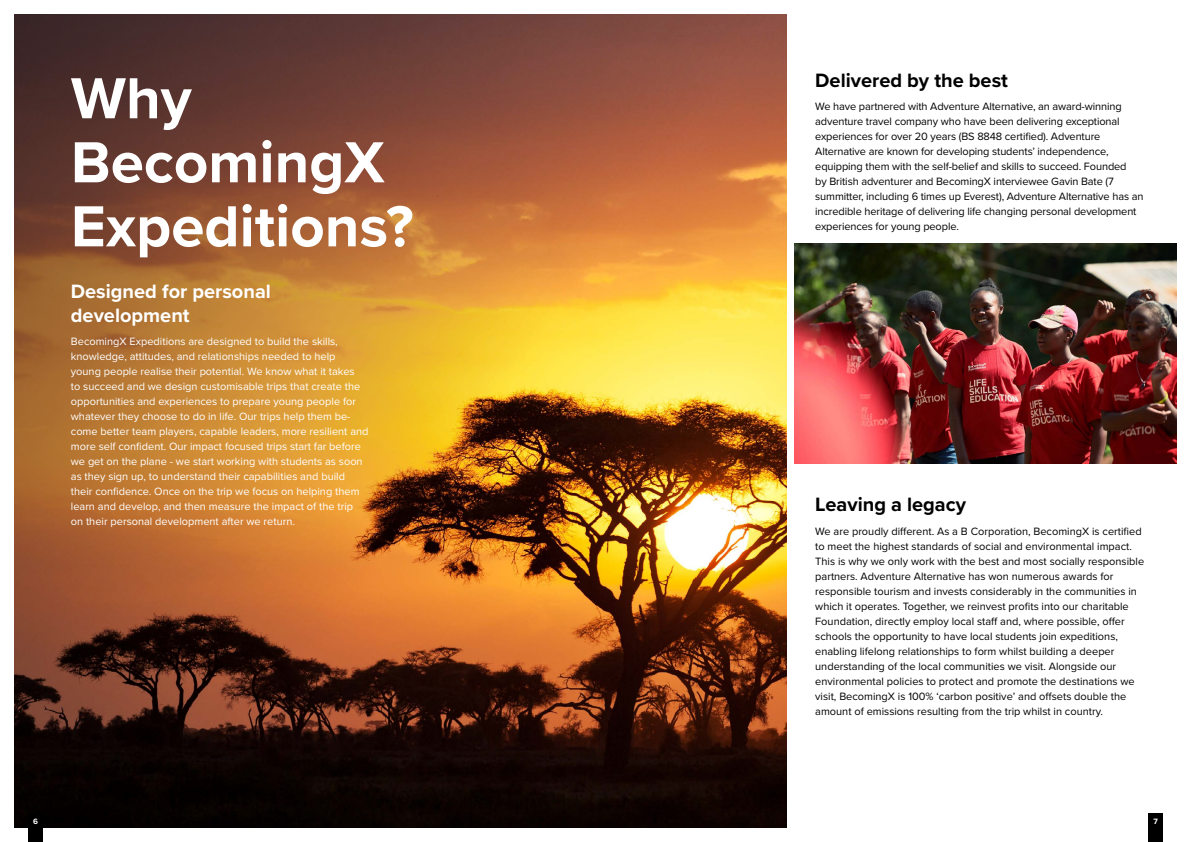
<style>
.page{position:relative;width:1191px;height:842px;background:#fff}
.page>*{position:absolute;margin:0;border:0;box-sizing:border-box;transform-origin:0 0}
.t1{font:700 60px/64px "Proxima Nova";color:#fff}
.t2{font:700 20px "Proxima Nova";color:#000}
.t3{font:700 20px/24px "Proxima Nova";color:#fff}
.t4{font:11px/15px "Proxima Nova";color:#000}
.t5{font:11px/15px "Proxima Nova";color:#fff}
.t6{font:700 8px "Proxima Nova";color:#fff}
</style>
<div class="page">
<img style="left:14px;top:14px;width:773px;height:814px">
<div style="left:1148px;top:814px;width:14px;height:28px;background:#000"></div>
<img style="left:794px;top:244px;width:382px;height:219px">
<div style="left:28px;top:814px;width:15px;height:28px;background:#000"></div>
<h1 class="t1" style="left:71px;top:65px;width:344px">Why<br>BecomingX<br>Expeditions?</h1>
<h2 class="t3" style="left:71px;top:278px;width:202px">Designed for personal development</h2>
<p class="t5" style="left:71px;top:333px;width:299px">BecomingX Expeditions are designed to build the skills, knowledge, attitudes, and relationships needed to help<br>young people realise their potential. We know what it takes<br>to succeed and we design customisable trips that create the opportunities and experiences to prepare young people for whatever they choose to do in life. Our trips help them be&shy;come better team players, capable leaders, more resilient and more self confident. Our impact focused trips start far before we get on the plane - we start working with students as soon as they sign up, to understand their capabilities and build their confidence. Once on the trip we focus on helping them learn and develop, and then measure the impact of the trip<br>on their personal development after we return.</p>
<p class="t6" style="left:33px;top:815px;width:6px">6</p>
<h2 class="t2" style="left:815px;top:65px;width:194px">Delivered by the best</h2>
<p class="t4" style="left:815px;top:99px;width:330px">We have partnered with Adventure Alternative, an award-winning adventure travel company who have been delivering exceptional experiences for over 20 years (BS 8848 certified). Adventure Alternative are known for developing students’ independence, equipping them with the self-belief and skills to succeed. Founded<br>by British adventurer and BecomingX interviewee Gavin Bate (7 summitter, including 6 times up Everest), Adventure Alternative has an incredible heritage of delivering life changing personal development experiences for young people.</p>
<h2 class="t2" style="left:815px;top:490px;width:152px">Leaving a legacy</h2>
<p class="t4" style="left:815px;top:523px;width:330px">We are proudly different. As a B Corporation, BecomingX is certified to meet the highest standards of social and environmental impact.<br>This is why we only work with the best and most socially responsible partners. Adventure Alternative has won numerous awards for responsible tourism and invests considerably in the communities in which it operates. Together, we reinvest profits into our charitable Foundation, directly employ local staff and, where possible, offer schools the opportunity to have local students join expeditions, enabling lifelong relationships to form whilst building a deeper understanding of the local communities we visit. Alongside our environmental policies to protect and promote the destinations we visit, BecomingX is 100% ‘carbon positive’ and offsets double the amount of emissions resulting from the trip whilst in country.</p>
<p class="t6" style="left:1153px;top:815px;width:6px">7</p>
</div>
